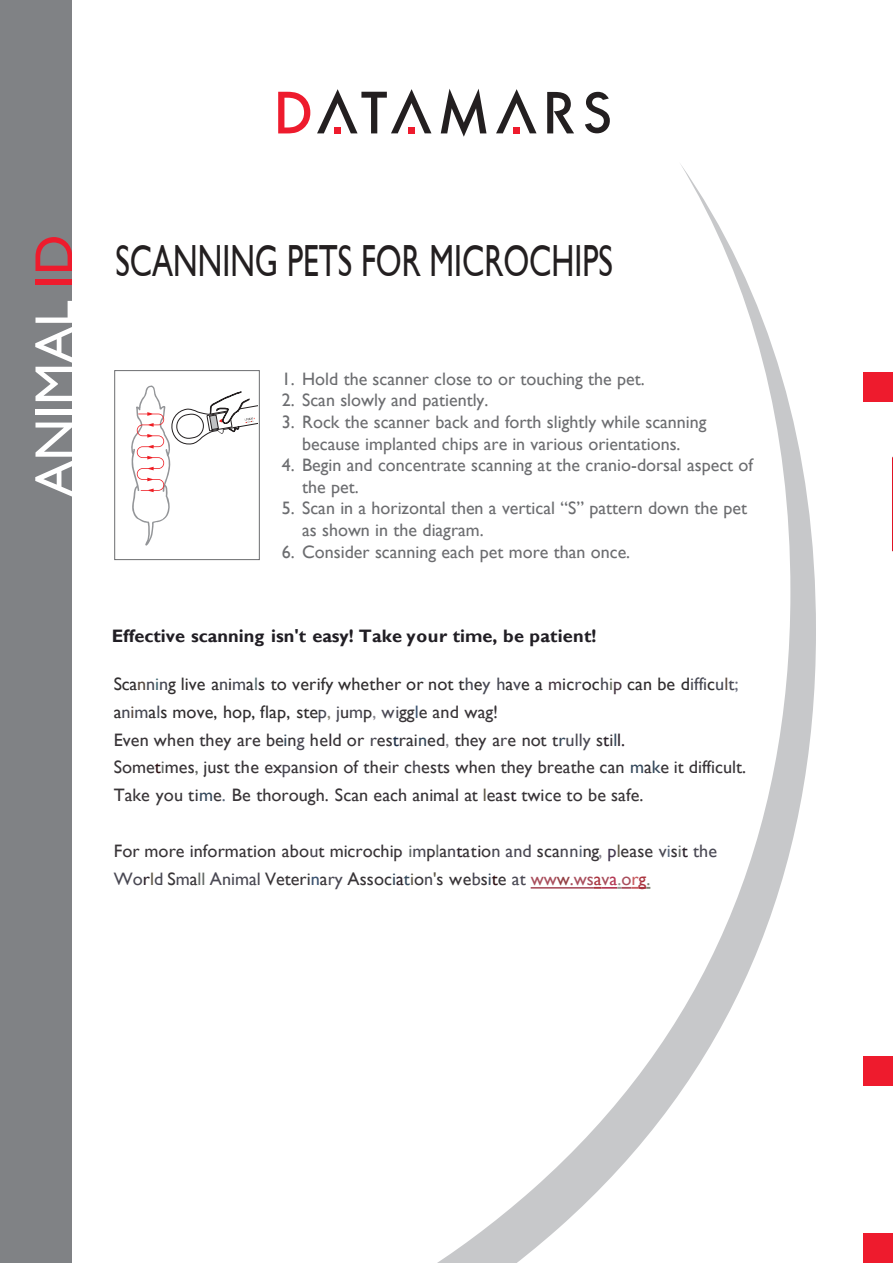
<style>
.page{position:relative;width:893px;height:1263px;background:#fff}
.page>*{position:absolute;margin:0;border:0;box-sizing:border-box;transform-origin:0 0}
.t1{font:54px "Gill Sans";color:#fff}
.t2{font:45px "Gill Sans";color:#231f20;scale:.7 1}
.t3{font:18px/27.8px "Gill Sans";color:#383437}
.t4{font:18px/21.6px "Gill Sans";color:#6c6d70}
.t5{font:700 18px "Gill Sans";color:#211e24}
.s1{color:#ee1b2d}
.s2{color:#312e2f}
.s3{color:#594a40}
.s4{color:#474954}
.s5{color:#406470}
.s6{color:#586c70}
.s7{color:#483844}
.s8{color:#646858}
.s9{color:#6c7080}
.s10{color:#888478}
.s11{color:#4a4954}
.s12{color:#86848d}
.s13{color:#3a5270}
.s14{color:#34485b}
.s15{color:#2c222b}
.s16{color:#203048}
.s17{color:#2e1012}
.s18{color:#626864}
.s19{color:#59687d}
.s20{color:#605846}
.s21{color:#443850}
.s22{color:#a94e5c}
.s23{color:#944044}
.s24{color:#aa343e}
.s25{color:#b43854}
.s26{color:#949490}
.s27{color:#c85c60}
.s28{color:#7c8070}
</style>
<div class="page">
<div style="left:863px;top:372px;width:30px;height:30px;background:#ee1b2d"></div>
<div style="left:863px;top:1056px;width:30px;height:30px;background:#ee1b2d"></div>
<div style="left:863px;top:1233px;width:30px;height:30px;background:#ee1b2d"></div>
<svg style="left:278px;top:92px;width:32px;height:41px"></svg>
<svg style="left:317px;top:89px;width:114px;height:44px"></svg>
<div style="left:408px;top:127px;width:7px;height:6px;background:#ee1b2d"></div>
<svg style="left:496px;top:89px;width:41px;height:44px"></svg>
<div style="left:513px;top:127px;width:7px;height:6px;background:#ee1b2d"></div>
<svg style="left:547px;top:92px;width:27px;height:41px"></svg>
<svg style="left:585px;top:92px;width:25px;height:41px"></svg>
<svg style="left:441px;top:89px;width:45px;height:48px"></svg>
<div style="left:0;top:0;width:72px;height:1263px;background:#808285"></div>
<svg style="left:437px;top:165px;width:379px;height:1098px"></svg>
<svg style="left:131px;top:385px;width:127px;height:161px"></svg>
<div style="left:114px;top:370px;width:146px;height:190px;border:1px solid #6c6d70"></div>
<hr style="left:531px;top:887px;width:63px;height:1px;background:#a94e5c">
<svg style="left:594px;top:887px;width:56px;height:1px"></svg>
<img style="left:892px;top:456px;width:1px;height:96px">
<h1 class="t1" style="left:34px;top:497px;width:264px;rotate:-90deg">ANIMAL <span class="s1">ID</span></h1>
<h2 class="t2" style="left:116px;top:235px;width:712px">SCANNING PETS FOR MICROCHIPS</h2>
<p class="t4" style="left:282px;top:368px;width:364px">1. Hold the scanner close to or touching the pet.</p>
<p class="t4" style="left:282px;top:390px;width:208px">2. Scan slowly and patiently.</p>
<p class="t4" style="left:282px;top:411px;width:426px;text-align:center">3. Rock the scanner back and forth slightly while scanning because implanted chips are in various orientations.</p>
<p class="t4" style="left:302px;top:455px;width:452px;text-indent:-20px">4. Begin and concentrate scanning at the cranio-dorsal aspect of the pet.</p>
<p class="t4" style="left:302px;top:498px;width:446px;text-indent:-20px">5. Scan in a horizontal then a vertical “S” pattern down the pet as shown in the diagram.</p>
<p class="t4" style="left:282px;top:541px;width:350px">6. Consider scanning each pet more than once.</p>
<p class="t5" style="left:112px;top:625px;width:486px">Effective scanning isn't easy! Take your time, be patient!</p>
<p class="t3" style="left:114px;top:670px;width:634px"><span class="s2">Sca</span><span class="s3">n</span><span class="s4">n</span><span class="s5">i</span><span class="s4">n</span><span class="s2">g live a</span><span class="s4">n</span><span class="s2">i</span><span class="s4">m</span><span class="s2">a</span><span class="s6">l</span><span class="s2">s to verify whether or not t</span><span class="s4">h</span><span class="s2">e</span><span class="s4">y h</span><span class="s2">a</span><span class="s4">v</span><span class="s2">e a</span> <span class="s7">m</span><span class="s2">ic</span><span class="s4">r</span><span class="s2">oc</span><span class="s4">h</span><span class="s8">i</span><span class="s7">p</span> <span class="s2">can be d</span><span class="s4">iffi</span><span class="s2">c</span><span class="s4">u</span><span class="s3">l</span><span class="s4">t</span><span class="s9">; </span><span class="s2">a</span><span class="s4">n</span><span class="s3">i</span><span class="s4">m</span><span class="s2">a</span><span class="s4">l</span><span class="s2">s move, hop, flap, ste</span><span class="s4">p</span><span class="s10">,</span> <span class="s11">j</span>u<span class="s11">m</span>p<span class="s12">,</span> <span class="s11">wi</span>gg<span class="s13">l</span>e and wag!<br>Even when they are be<span class="s14">i</span>n<span class="s11">g</span> he<span class="s15">l</span>d or <span class="s11">r</span>es<span class="s16">t</span>rai<span class="s14">n</span>ed<span class="s12">,</span> they a<span class="s11">r</span>e not t<span class="s14">r</span><span class="s11">ully</span> s<span class="s15">t</span>i<span class="s14">l</span><span class="s15">l.<br></span>Some<span class="s17">t</span><span class="s18">i</span>mes<span class="s18">,</span> just the ex<span class="s11">p</span>a<span class="s11">n</span>s<span class="s11">i</span>on of the<span class="s11">i</span>r c<span class="s11">h</span>ests when they breathe can <span class="s14">m</span>a<span class="s14">k</span>e it difficult.<br>Take you ti<span class="s14">m</span>e<span class="s19">.</span> Be thorough. Scan each animal at <span class="s20">l</span>eas<span class="s15">t</span> twice to be safe.</p>
<p class="t3" style="left:114px;top:837px;width:605px">For more information abo<span class="s11">u</span>t microchip <span class="s18">i</span><span class="s11">m</span>p<span class="s18">l</span>a<span class="s11">n</span><span class="s15">t</span>at<span class="s15">i</span>o<span class="s11">n and</span> sca<span class="s11">nn</span><span class="s19">i</span>ng<span class="s12">,</span> <span class="s21">p</span><span class="s20">l</span>ease <span class="s11">v</span><span class="s19">i</span>s<span class="s18">i</span><span class="s15">t</span> <span class="s11">the<br>Wo</span><span class="s15">r</span><span class="s20">l</span><span class="s11">d</span> S<span class="s11">m</span>a<span class="s18">ll</span> <span class="s11">Animal</span> Veteri<span class="s13">n</span>a<span class="s11">ry</span> Assoc<span class="s14">i</span><span class="s15">a</span><span class="s14">t</span><span class="s20">i</span>o<span class="s11">n</span><span class="s20">'</span>s we<span class="s11">b</span>s<span class="s14">i</span><span class="s17">t</span>e <span class="s11">at</span> <span class="s22">ww</span><span class="s23">w</span><span class="s22">.ws</span><span class="s24">a</span><span class="s22">v</span><span class="s25">a</span><span class="s26">.</span><span class="s22">o</span><span class="s27">r</span><span class="s24">g</span><span class="s28">.</span></p>
</div>
